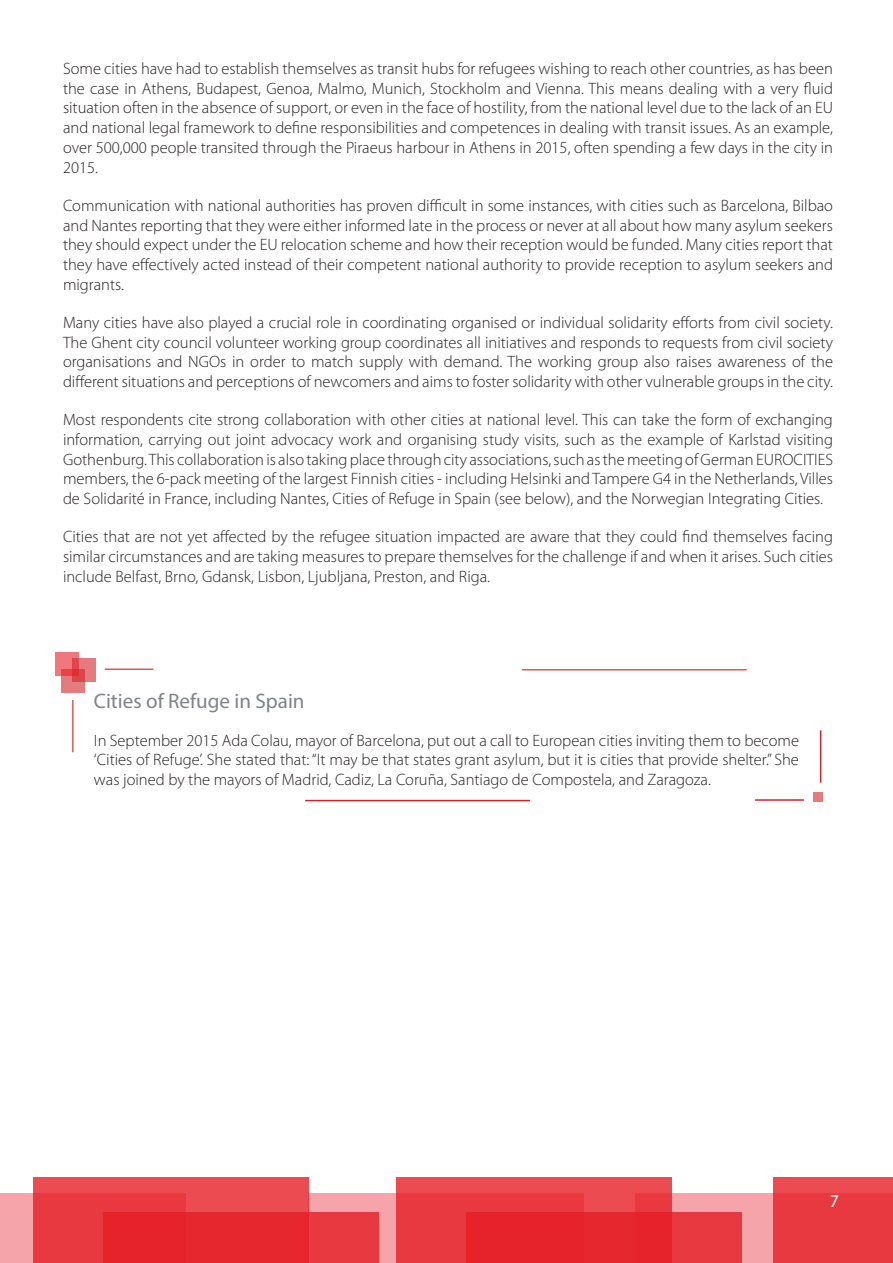
<style>
.page{position:relative;width:893px;height:1263px;background:#fff}
.page>*{position:absolute;margin:0;border:0;box-sizing:border-box;transform-origin:0 0}
.Example_title{font:21px "Myriad Pro";color:#808285}
.t1{font:18px "Myriad Pro";color:#fff}
.Paragraph{font:300 16.5px/19.8px "Myriad Pro";color:#231f20;text-align:justify}
</style>
<div class="page">
<div style="left:0;top:1193px;width:186px;height:70px;background:#f5a5a9"></div>
<div style="left:309px;top:1193px;width:275px;height:70px;background:#f5a5a9"></div>
<div style="left:635px;top:1193px;width:258px;height:70px;background:#f5a5a9"></div>
<div style="left:33px;top:1177px;width:276px;height:86px;background:linear-gradient(to bottom,#eb484e,#e8343b)"></div>
<div style="left:396px;top:1177px;width:276px;height:86px;background:linear-gradient(to bottom,#ea464c,#e8343c)"></div>
<div style="left:773px;top:1177px;width:120px;height:86px;background:linear-gradient(to bottom,#ea444a,#e9353c)"></div>
<div style="left:103px;top:1212px;width:275px;height:51px;background:linear-gradient(to right,#e51e25,#e9373e)"></div>
<div style="left:466px;top:1212px;width:276px;height:51px;background:linear-gradient(to right,#e51d25,#e9363d)"></div>
<div style="left:61px;top:670px;width:23px;height:23px;background:#e37b7f"></div>
<svg style="left:73px;top:658px;width:23px;height:23px"></svg>
<svg style="left:56px;top:652px;width:23px;height:24px"></svg>
<hr style="left:105px;top:669px;width:48px;height:1px;background:#d1232a">
<hr style="left:72px;top:700px;width:1px;height:52px;background:#d1232a">
<hr style="left:522px;top:669px;width:225px;height:1px;background:#d1232a">
<div style="left:813px;top:792px;width:9px;height:9px;background:#e37b7f"></div>
<hr style="left:755px;top:799px;width:49px;height:2px;background:#d1232a">
<hr style="left:820px;top:730px;width:1px;height:53px;background:#d1232a">
<hr style="left:305px;top:800px;width:225px;height:1px;background:#d1232a">
<p class="Paragraph" style="left:63px;top:58px;width:772px">Some cities have had to establish themselves as transit hubs for refugees wishing to reach other countries, as has been the case in Athens, Budapest, Genoa, Malmo, Munich, Stockholm and Vienna. This means dealing with a very fluid situation often in the absence of support, or even in the face of hostility, from the national level due to the lack of an EU and national legal framework to define responsibilities and competences in dealing with transit issues. As an example, over 500,000 people transited through the Piraeus harbour in Athens in 2015, often spending a few days in the city in 2015.</p>
<p class="Paragraph" style="left:63px;top:195px;width:772px">Communication with national authorities has proven difficult in some instances, with cities such as Barcelona, Bilbao and Nantes reporting that they were either informed late in the process or never at all about how many asylum seekers they should expect under the EU relocation scheme and how their reception would be funded. Many cities report that they have effectively acted instead of their competent national authority to provide reception to asylum seekers and migrants.</p>
<p class="Paragraph" style="left:63px;top:312px;width:772px">Many cities have also played a crucial role in coordinating organised or individual solidarity efforts from civil society.<br>The Ghent city council volunteer working group coordinates all initiatives and responds to requests from civil society organisations and NGOs in order to match supply with demand. The working group also raises awareness of the different situations and perceptions of newcomers and aims to foster solidarity with other vulnerable groups in the city.</p>
<p class="Paragraph" style="left:63px;top:409px;width:771px">Most respondents cite strong collaboration with other cities at national level. This can take the form of exchanging information, carrying out joint advocacy work and organising study visits, such as the example of Karlstad visiting Gothenburg. This collaboration is also taking place through city associations, such as the meeting of German EUROCITIES members, the 6-pack meeting of the largest Finnish cities - including Helsinki and Tampere G4 in the Netherlands, Villes de Solidarité in France, including Nantes, Cities of Refuge in Spain (see below), and the Norwegian Integrating Cities.</p>
<p class="Paragraph" style="left:63px;top:526px;width:772px">Cities that are not yet affected by the refugee situation impacted are aware that they could find themselves facing similar circumstances and are taking measures to prepare themselves for the challenge if and when it arises. Such cities include Belfast, Brno, Gdansk, Lisbon, Ljubljana, Preston, and Riga.</p>
<p class="Example_title" style="left:94px;top:688px;width:212px">Cities of Refuge in Spain</p>
<p class="Paragraph" style="left:94px;top:730px;width:707px">In September 2015 Ada Colau, mayor of Barcelona, put out a call to European cities inviting them to become ‘Cities of Refuge’. She stated that: “It may be that states grant asylum, but it is cities that provide shelter.” She was joined by the mayors of Madrid, Cadiz, La Coruña, Santiago de Compostela, and Zaragoza.</p>
<p class="t1" style="left:830px;top:1189px;width:11px">7</p>
</div>
